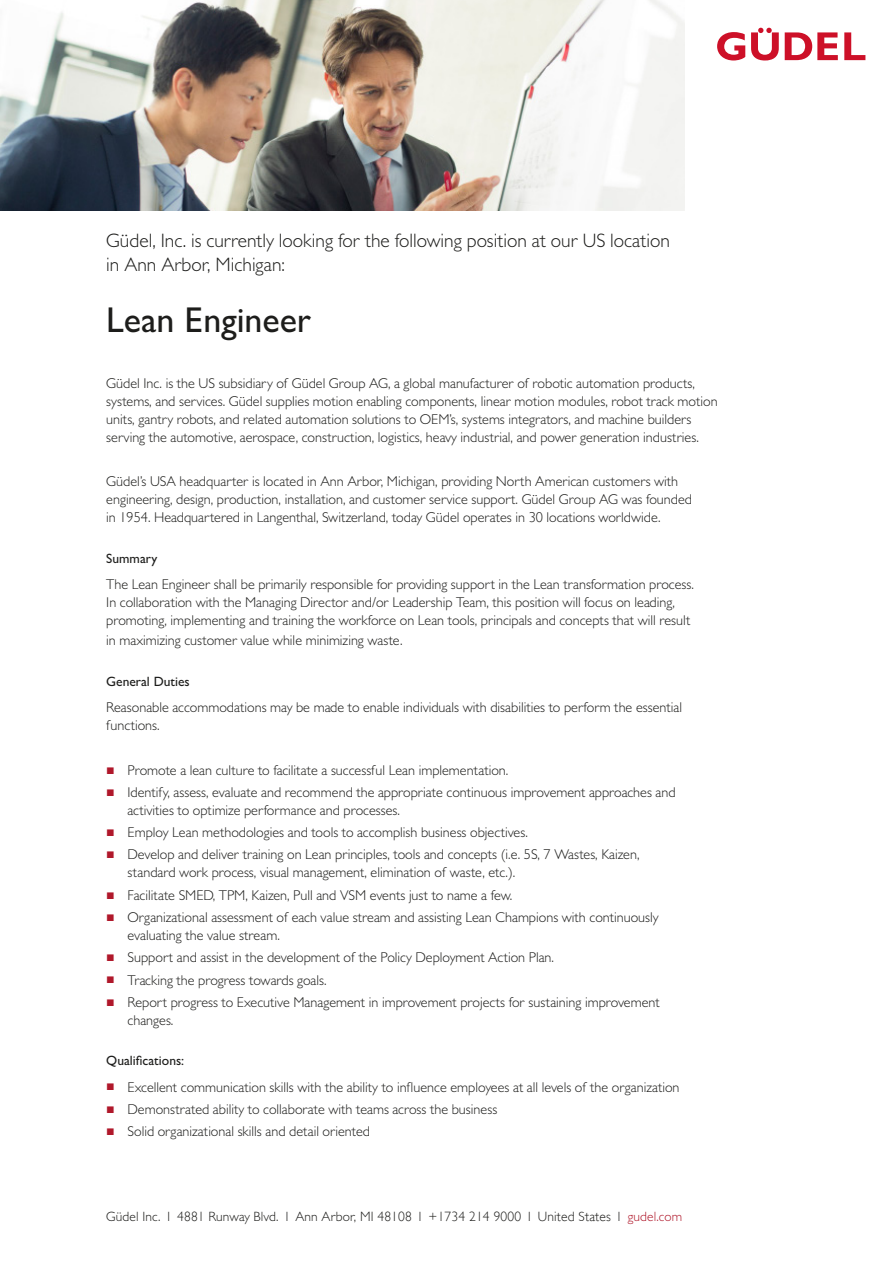
<style>
.page{position:relative;width:893px;height:1263px;background:#fff}
.page>*{position:absolute;margin:0;border:0;box-sizing:border-box;transform-origin:0 0}
.t1{font:500 36px "Gill Sans MT Pro";color:#1d1d1b}
.t2{font:300 19.5px/24px "Gill Sans MT Pro";color:#1d1d1b}
.t3{font:300 14.25px/18px "Gill Sans MT Pro";color:#1d1d1b}
.t4{font:300 13.5px "Gill Sans";letter-spacing:.01em;color:#1d1d1b}
.t5{font:500 13.5px "Gill Sans MT Pro";color:#1d1d1b}
.s1{font-family:"Gill Sans"}
.s2{font-family:"Arial";font-weight:400;color:#b0182b}
.s3{font-family:"Gill Sans MT Pro"}
.s4{font-family:"Gill Sans MT Pro";color:#b0182b}
</style>
<div class="page">
<svg style="left:717px;top:32px;width:28px;height:29px"></svg>
<svg style="left:785px;top:32px;width:53px;height:28px"></svg>
<svg style="left:844px;top:32px;width:21px;height:28px"></svg>
<svg style="left:751px;top:28px;width:28px;height:33px"></svg>
<img style="left:0;top:0;width:685px;height:210px">
<h2 class="t2" style="left:106px;top:228px;width:565px">Güdel, Inc. is currently looking for the following position at our US location in Ann Arbor, Michigan:</h2>
<h1 class="t1" style="left:106px;top:299px;width:206px">Lean Engineer</h1>
<p class="t3" style="left:106px;top:374px;width:613px">Güdel Inc. is the US subsidiary of Güdel Group AG, a global manufacturer of robotic automation products, systems, and services. Güdel supplies motion enabling components, linear motion modules, robot track motion units, gantry robots, and related automation solutions to OEM’s, systems integrators, and machine builders serving the automotive, aerospace, construction, logistics, heavy industrial, and power generation industries.</p>
<p class="t3" style="left:106px;top:472px;width:587px">Güdel’s USA headquarter is located in Ann Arbor, Michigan, providing North American customers with engineering, design, production, installation, and customer service support. Güdel Group AG was founded in <span class="s1">1954</span>. Headquartered in Langenthal, Switzerland, today Güdel operates in <span class="s1">30</span> locations worldwide.</p>
<p class="t5" style="left:106px;top:550px;width:53px">Summary</p>
<p class="t3" style="left:106px;top:575px;width:589px">The Lean Engineer shall be primarily responsible for providing support in the Lean transformation process.<br>In collaboration with the Managing Director and/or Leadership Team, this position will focus on leading, promoting, implementing and training the workforce on Lean tools, principals and concepts that will result</p>
<p class="t3" style="left:106px;top:631px;width:298px">in maximizing customer value while minimizing waste.</p>
<p class="t5" style="left:106px;top:673px;width:85px">General Duties</p>
<p class="t3" style="left:106px;top:698px;width:577px">Reasonable accommodations may be made to enable individuals with disabilities to perform the essential functions.</p>
<p class="t3" style="left:106px;top:761px;width:404px"><span class="s2">■</span> Promote a lean culture to facilitate a successful Lean implementation.</p>
<p class="t3" style="left:128px;top:783px;width:550px;text-indent:-21px"><span class="s2">■</span> Identify, assess, evaluate and recommend the appropriate continuous improvement approaches and activities to optimize performance and processes.</p>
<p class="t3" style="left:106px;top:823px;width:423px"><span class="s2">■</span> Employ Lean methodologies and tools to accomplish business objectives.</p>
<p class="t3" style="left:128px;top:845px;width:513px;text-indent:-21px"><span class="s2">■</span> Develop and deliver training on Lean principles, tools and concepts (i.e. 5S, 7 Wastes, Kaizen, standard work process, visual management, elimination of waste, etc.).</p>
<p class="t3" style="left:106px;top:886px;width:408px"><span class="s2">■</span> Facilitate SMED, TPM, Kaizen, Pull and VSM events just to name a few.</p>
<p class="t3" style="left:128px;top:908px;width:532px;text-indent:-21px"><span class="s2">■</span> Organizational assessment of each value stream and assisting Lean Champions with continuously evaluating the value stream.</p>
<p class="t3" style="left:106px;top:948px;width:449px"><span class="s2">■</span> Support and assist in the development of the Policy Deployment Action Plan.</p>
<p class="t3" style="left:106px;top:970px;width:222px"><span class="s2">■</span> Tracking the progress towards goals.</p>
<p class="t3" style="left:128px;top:993px;width:534px;text-indent:-21px"><span class="s2">■</span> Report progress to Executive Management in improvement projects for sustaining improvement changes.</p>
<p class="t5" style="left:106px;top:1052px;width:79px">Qualifications:</p>
<p class="t3" style="left:106px;top:1077px;width:575px"><span class="s2">■</span> Excellent communication skills with the ability to influence employees at all levels of the organization</p>
<p class="t3" style="left:106px;top:1100px;width:392px"><span class="s2">■</span> Demonstrated ability to collaborate with teams across the business</p>
<p class="t3" style="left:106px;top:1122px;width:265px"><span class="s2">■</span> Solid organizational skills and detail oriented</p>
<p class="t4" style="left:106px;top:1208px;width:577px"><span class="s3">Güdel Inc. 1</span> 4881 <span class="s3">Runway Blvd. 1 Ann Arbor,</span> MI 48108 <span class="s3">1</span> +1734 214 9000 <span class="s3">1</span> United States <span class="s3">1</span> <span class="s4">gudel.com</span></p>
</div>
